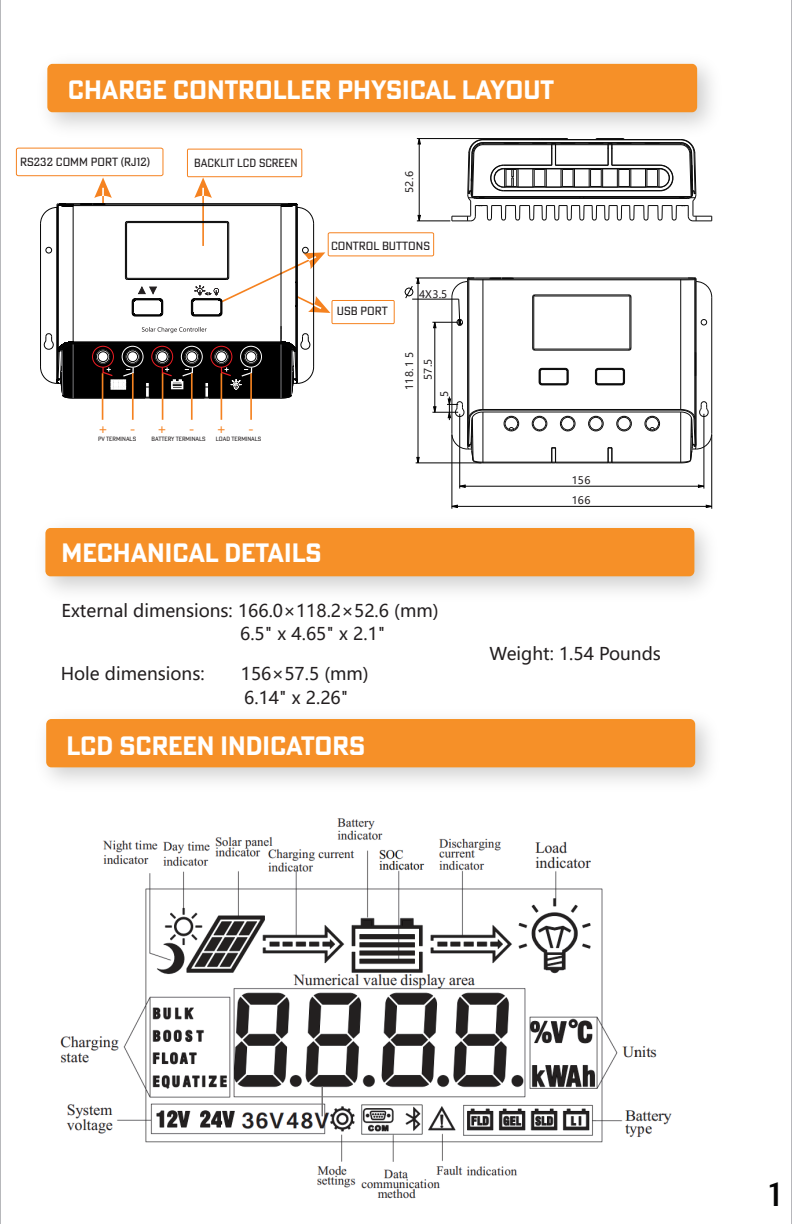
<style>
.page{position:relative;width:792px;height:1224px;background:#fff}
.page>*{position:absolute;margin:0;border:0;box-sizing:border-box;transform-origin:0 0}
.t1{font:500 33px "Poster Gothic ATF";color:#050504}
.t2{font:700 26px "Poster Gothic ATF";color:#fff}
.t3{font:17.4px "Microsoft Ya Hei";color:#231f20}
.t4{font:13.2px "Microsoft Ya Hei";color:#f58220}
.t5{font:11.6px "Poster Gothic ATF";color:#231f20}
.t6{font:11.6px "Poster Gothic ATF";color:#231f20;scale:.96 1}
.t7{font:10.4px/19px "Microsoft Ya Hei";color:#231f20;text-align:center}
.t8{font:6px "Poster Gothic ATF";color:#231f20}
</style>
<div class="page">
<hr style="left:0;top:0;width:1px;height:1224px;background:#a8a9ad">
<hr style="left:791px;top:0;width:1px;height:1224px;background:#a8a9ad">
<img style="left:60px;top:818px;width:612px;height:381px">
<img style="left:27px;top:63px;width:685px;height:85px">
<div style="left:48px;top:65px;width:648px;height:46px;background:#f69028;border-radius:4px"></div>
<div style="left:47px;top:64px;width:650px;height:48px;border:2px solid #f69124;border-radius:4px"></div>
<div style="left:47px;top:720px;width:647px;height:47px;background:#f69028;border-radius:4px"></div>
<div style="left:46px;top:719px;width:649px;height:48px;border:2px solid #f69124;border-radius:4px"></div>
<div style="left:16px;top:148px;width:147px;height:28px;border:1px solid #f58220;border-radius:2px"></div>
<div style="left:332px;top:300px;width:63px;height:24px;border:1px solid #f58220"></div>
<div style="left:328px;top:232px;width:106px;height:24px;border:1px solid #f58220;border-radius:2px"></div>
<hr style="left:73px;top:206px;width:1px;height:136px;background:#030303">
<hr style="left:58px;top:205px;width:1px;height:146px;background:#030303">
<hr style="left:126px;top:223px;width:1px;height:55px;background:#030303">
<hr style="left:125px;top:223px;width:1px;height:55px;background:#030303">
<hr style="left:295px;top:205px;width:1px;height:146px;background:#030303">
<hr style="left:281px;top:206px;width:1px;height:136px;background:#030303">
<hr style="left:73px;top:204px;width:208px;height:1px;background:#030303">
<hr style="left:73px;top:205px;width:208px;height:1px;background:#030303">
<hr style="left:127px;top:222px;width:100px;height:1px;background:#030303">
<hr style="left:127px;top:221px;width:100px;height:1px;background:#030303">
<hr style="left:127px;top:279px;width:100px;height:1px;background:#030303">
<hr style="left:127px;top:278px;width:100px;height:1px;background:#030303">
<hr style="left:65px;top:203px;width:224px;height:1px;background:#030303">
<svg style="left:92px;top:177px;width:20px;height:28px"></svg>
<hr style="left:57px;top:207px;width:1px;height:174px;background:#030303">
<hr style="left:297px;top:207px;width:1px;height:174px;background:#030303">
<hr style="left:40px;top:224px;width:1px;height:143px;background:#030303">
<svg style="left:46px;top:247px;width:6px;height:6px"></svg>
<hr style="left:313px;top:224px;width:1px;height:143px;background:#030303">
<svg style="left:187px;top:148px;width:143px;height:169px"></svg>
<svg style="left:132px;top:286px;width:31px;height:31px"></svg>
<svg style="left:40px;top:203px;width:34px;height:21px"></svg>
<svg style="left:40px;top:326px;width:274px;height:73px"></svg>
<hr style="left:191px;top:373px;width:2px;height:47px;background:#f58220">
<hr style="left:221px;top:373px;width:1px;height:47px;background:#f58220">
<hr style="left:250px;top:373px;width:2px;height:47px;background:#f58220">
<hr style="left:162px;top:373px;width:1px;height:47px;background:#f58220">
<hr style="left:132px;top:373px;width:2px;height:47px;background:#f58220">
<hr style="left:102px;top:373px;width:1px;height:47px;background:#f58220">
<hr style="left:321px;top:1086px;width:2px;height:30px;background:#727070">
<svg style="left:404px;top:278px;width:14px;height:21px"></svg>
<hr style="left:418px;top:278px;width:1px;height:185px;background:#030303">
<hr style="left:434px;top:322px;width:1px;height:90px;background:#030303">
<hr style="left:451px;top:435px;width:1px;height:74px;background:#030303">
<hr style="left:452px;top:506px;width:260px;height:1px;background:#030303">
<hr style="left:459px;top:414px;width:1px;height:75px;background:#030303">
<hr style="left:460px;top:486px;width:244px;height:1px;background:#030303">
<hr style="left:416px;top:463px;width:65px;height:1px;background:#030303">
<hr style="left:412px;top:299px;width:47px;height:1px;background:#030303">
<hr style="left:416px;top:278px;width:58px;height:1px;background:#030303">
<hr style="left:703px;top:414px;width:1px;height:75px;background:#030303">
<hr style="left:711px;top:435px;width:1px;height:74px;background:#030303">
<hr style="left:419px;top:139px;width:1px;height:82px;background:#030303">
<hr style="left:417px;top:221px;width:33px;height:1px;background:#030303">
<hr style="left:417px;top:138px;width:123px;height:1px;background:#030303">
<hr style="left:451px;top:297px;width:1px;height:136px;background:#0c0c0c">
<hr style="left:711px;top:297px;width:1px;height:136px;background:#0c0c0c">
<svg style="left:701px;top:319px;width:6px;height:6px"></svg>
<hr style="left:467px;top:281px;width:1px;height:164px;background:#0c0c0c">
<hr style="left:468px;top:280px;width:1px;height:138px;background:#0c0c0c">
<hr style="left:482px;top:279px;width:1px;height:131px;background:#0c0c0c">
<hr style="left:532px;top:297px;width:1px;height:51px;background:#0c0c0c">
<hr style="left:533px;top:297px;width:1px;height:51px;background:#0c0c0c">
<hr style="left:483px;top:412px;width:198px;height:1px;background:#0c0c0c">
<hr style="left:483px;top:410px;width:198px;height:1px;background:#0c0c0c">
<hr style="left:483px;top:409px;width:198px;height:1px;background:#0c0c0c">
<hr style="left:534px;top:350px;width:95px;height:1px;background:#0c0c0c">
<hr style="left:534px;top:349px;width:95px;height:1px;background:#0c0c0c">
<hr style="left:629px;top:297px;width:1px;height:51px;background:#0c0c0c">
<hr style="left:630px;top:297px;width:1px;height:51px;background:#0c0c0c">
<hr style="left:534px;top:296px;width:95px;height:1px;background:#0c0c0c">
<hr style="left:534px;top:295px;width:95px;height:1px;background:#0c0c0c">
<hr style="left:483px;top:279px;width:198px;height:1px;background:#0c0c0c">
<hr style="left:475px;top:278px;width:213px;height:1px;background:#0c0c0c">
<hr style="left:680px;top:279px;width:1px;height:131px;background:#0c0c0c">
<hr style="left:694px;top:280px;width:1px;height:138px;background:#0c0c0c">
<hr style="left:695px;top:281px;width:1px;height:164px;background:#0c0c0c">
<svg style="left:538px;top:368px;width:31px;height:18px"></svg>
<svg style="left:595px;top:368px;width:30px;height:18px"></svg>
<svg style="left:628px;top:294px;width:4px;height:4px"></svg>
<svg style="left:628px;top:347px;width:4px;height:4px"></svg>
<svg style="left:432px;top:277px;width:82px;height:51px"></svg>
<svg style="left:680px;top:277px;width:32px;height:21px"></svg>
<hr style="left:612px;top:463px;width:69px;height:1px;background:#0c0c0c">
<hr style="left:555px;top:463px;width:53px;height:1px;background:#0c0c0c">
<hr style="left:483px;top:463px;width:69px;height:1px;background:#0c0c0c">
<hr style="left:612px;top:462px;width:69px;height:1px;background:#0c0c0c">
<hr style="left:555px;top:462px;width:53px;height:1px;background:#0c0c0c">
<hr style="left:483px;top:462px;width:69px;height:1px;background:#0c0c0c">
<svg style="left:551px;top:447px;width:5px;height:17px"></svg>
<svg style="left:607px;top:447px;width:6px;height:17px"></svg>
<div style="left:504px;top:416px;width:15px;height:15px;border:1px solid #0c0c0c;border-radius:50%"></div>
<div style="left:560px;top:416px;width:15px;height:15px;border:1px solid #0c0c0c;border-radius:50%"></div>
<svg style="left:561px;top:416px;width:14px;height:15px"></svg>
<svg style="left:504px;top:416px;width:14px;height:15px"></svg>
<svg style="left:532px;top:416px;width:15px;height:15px"></svg>
<div style="left:588px;top:416px;width:16px;height:15px;border:1px solid #0c0c0c;border-radius:50%"></div>
<div style="left:616px;top:416px;width:16px;height:15px;border:1px solid #0c0c0c;border-radius:50%"></div>
<div style="left:644px;top:416px;width:16px;height:15px;border:1px solid #0c0c0c;border-radius:50%"></div>
<svg style="left:617px;top:416px;width:14px;height:15px"></svg>
<svg style="left:645px;top:416px;width:14px;height:15px"></svg>
<svg style="left:589px;top:416px;width:14px;height:15px"></svg>
<svg style="left:680px;top:401px;width:32px;height:63px"></svg>
<svg style="left:432px;top:397px;width:52px;height:67px"></svg>
<svg style="left:451px;top:138px;width:261px;height:84px"></svg>
<img style="left:47px;top:508px;width:666px;height:84px">
<div style="left:46px;top:529px;width:647px;height:46px;background:#f69028;border-radius:4px"></div>
<div style="left:45px;top:528px;width:649px;height:48px;border:2px solid #f69124;border-radius:4px"></div>
<h2 class="t2" style="left:68px;top:72px;width:488px">CHARGE CONTROLLER PHYSICAL LAYOUT</h2>
<p class="t5" style="left:20px;top:155px;width:131px">RS232 COMM PORT (RJ12)</p>
<p class="t6" style="left:194px;top:156px;width:109px">BACKLIT LCD SCREEN</p>
<p class="t4" style="left:98px;top:420px;width:11px">+</p>
<p class="t4" style="left:130px;top:420px;width:39px">- +</p>
<p class="t4" style="left:189px;top:420px;width:39px">- +</p>
<p class="t4" style="left:248px;top:420px;width:7px">-</p>
<p class="t8" style="left:98px;top:435px;width:40px">PV TERMINALS</p>
<p class="t8" style="left:152px;top:435px;width:56px">BATTERY TERMINALS</p>
<p class="t8" style="left:216px;top:435px;width:47px">LOAD TERMINALS</p>
<p class="t7" style="left:399px;top:193px;width:23px;rotate:-90deg">52.6</p>
<p class="t5" style="left:331px;top:238px;width:100px">CONTROL BUTTONS</p>
<p class="t5" style="left:337px;top:304px;width:53px">USB PORT</p>
<p class="t7" style="left:419px;top:284px;width:30px">4X3.5</p>
<p class="t7" style="left:399px;top:390px;width:39px;rotate:-90deg">118. 1 5<br>57.5</p>
<p class="t7" style="left:434px;top:397px;width:8px;rotate:-90deg">5</p>
<h2 class="t2" style="left:62px;top:536px;width:261px">MECHANICAL DETAILS</h2>
<p class="t3" style="left:62px;top:599px;width:378px">External dimensions: 166.0×118.2×52.6 (mm)</p>
<p class="t3" style="left:240px;top:622px;width:147px">6.5" x 4.65" x 2.1"</p>
<p class="t3" style="left:61px;top:662px;width:145px">Hole dimensions:</p>
<p class="t3" style="left:241px;top:662px;width:130px">156×57.5 (mm)</p>
<p class="t3" style="left:244px;top:686px;width:106px">6.14" x 2.26"</p>
<h2 class="t2" style="left:66px;top:729px;width:300px">LCD SCREEN INDICATORS</h2>
<p class="t7" style="left:572px;top:470px;width:20px;line-height:20px;text-align:left">156<br>166</p>
<p class="t3" style="left:489px;top:642px;width:173px">Weight: 1.54 Pounds</p>
<h1 class="t1" style="left:769px;top:1172px;width:13px">1</h1>
</div>
